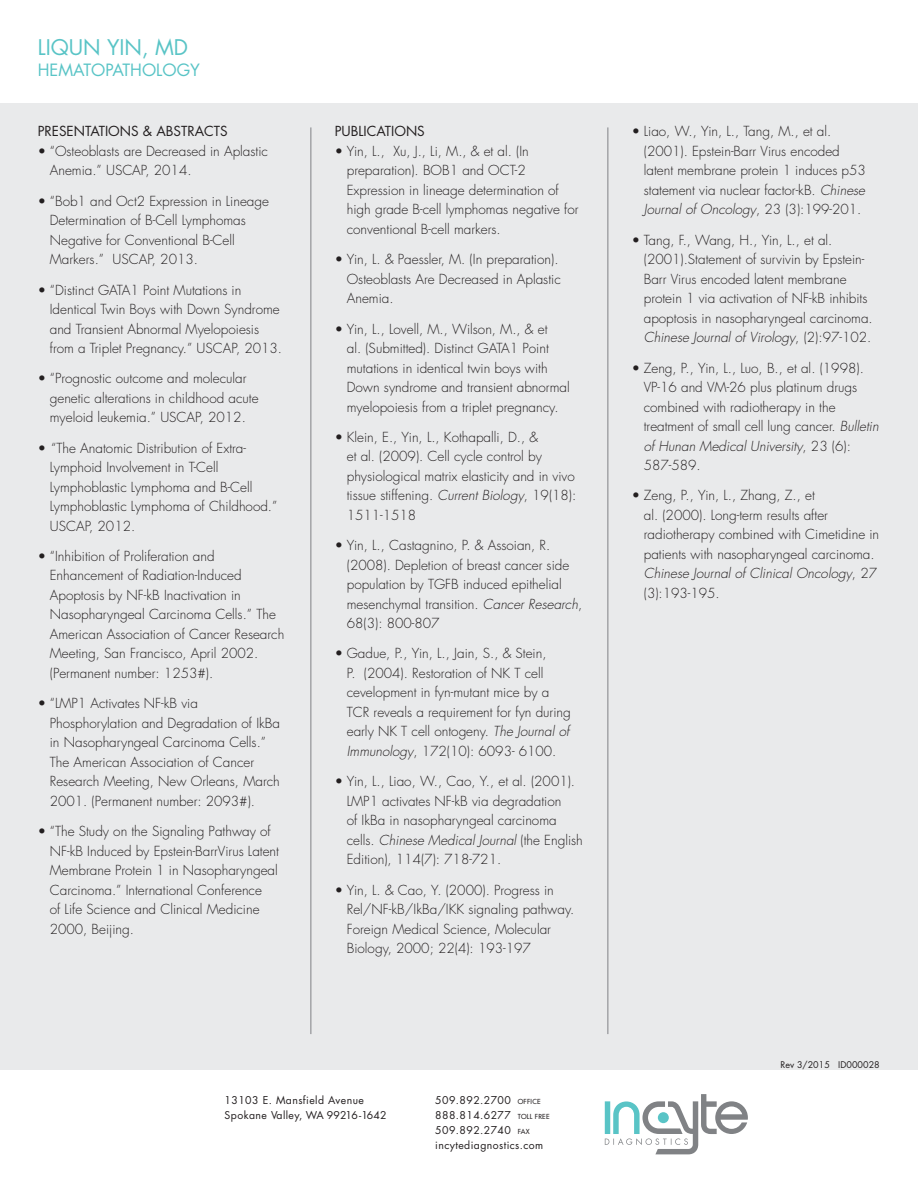
<style>
.page{position:relative;width:918px;height:1188px;background:#fff}
.page>*{position:absolute;margin:0;border:0;box-sizing:border-box;transform-origin:0 0}
.BACK_NAME_OF_DOCTOR{font:21px "Futura Std";color:#59c4c6}
.BACK_DOCTOR_S_TITLE{font:16.5px "Futura Std";color:#59c4c6}
.BACK_BODY_TEXT{font:300 13.5px/19.5px "Futura Std";color:#231f20}
.BACK_SUBHEAD_BODY_TE{font:13.5px "Futura Std";color:#231f20}
.t1{font:10.5px/15px "Futura Std";letter-spacing:.04em;color:#231f20}
.t2{font:9px "Futura Std";color:#231f20}
.s1{font-style:italic}
.s2{font-weight:500;font-size:6.75px}
</style>
<div class="page">
<div style="left:0;top:104px;width:918px;height:966px;background:#e9eaeb"></div>
<svg style="left:605px;top:1094px;width:143px;height:60px"></svg>
<hr style="left:310px;top:127px;width:1px;height:907px;background:#808285">
<hr style="left:608px;top:127px;width:1px;height:907px;background:#808285">
<p class="BACK_NAME_OF_DOCTOR" style="left:38px;top:34px;width:152px">LIQUN YIN, MD</p>
<p class="BACK_DOCTOR_S_TITLE" style="left:38px;top:60px;width:164px">HEMATOPATHOLOGY</p>
<p class="BACK_SUBHEAD_BODY_TE" style="left:38px;top:123px;width:191px">PRESENTATIONS &amp; ABSTRACTS</p>
<p class="BACK_BODY_TEXT" style="left:50px;top:142px;width:220px;text-indent:-12px">• “Osteoblasts are Decreased in Aplastic<br>Anemia.” USCAP, 2014.</p>
<p class="BACK_BODY_TEXT" style="left:50px;top:191px;width:221px;text-indent:-12px">• “Bob1 and Oct2 Expression in Lineage<br>Determination of B-Cell Lymphomas<br>Negative for Conventional B-Cell<br>Markers.” USCAP, 2013.</p>
<p class="BACK_BODY_TEXT" style="left:50px;top:280px;width:234px;text-indent:-12px">• “Distinct GATA1 Point Mutations in Identical Twin Boys with Down Syndrome and Transient Abnormal Myelopoiesis from a Triplet Pregnancy.” USCAP, 2013.</p>
<p class="BACK_BODY_TEXT" style="left:50px;top:369px;width:210px;text-indent:-12px">• “Prognostic outcome and molecular genetic alterations in childhood acute myeloid leukemia.” USCAP, 2012.</p>
<p class="BACK_BODY_TEXT" style="left:50px;top:438px;width:229px;text-indent:-12px">• “The Anatomic Distribution of Extra-<br>Lymphoid Involvement in T-Cell<br>Lymphoblastic Lymphoma and B-Cell<br>Lymphoblastic Lymphoma of Childhood.”<br>USCAP, 2012.</p>
<p class="BACK_BODY_TEXT" style="left:50px;top:547px;width:236px;text-indent:-12px">• “Inhibition of Proliferation and Enhancement of Radiation-Induced Apoptosis by NF-kB Inactivation in Nasopharyngeal Carcinoma Cells.” The American Association of Cancer Research Meeting, San Francisco, April 2002. (Permanent number: 1253#).</p>
<p class="BACK_BODY_TEXT" style="left:50px;top:694px;width:232px;text-indent:-12px">• “LMP1 Activates NF-kB via Phosphorylation and Degradation of IkBa in Nasopharyngeal Carcinoma Cells.” The American Association of Cancer Research Meeting, New Orleans, March 2001. (Permanent number: 2093#).</p>
<p class="BACK_BODY_TEXT" style="left:50px;top:822px;width:231px;text-indent:-12px">• “The Study on the Signaling Pathway of NF-kB Induced by Epstein-BarrVirus Latent Membrane Protein 1 in Nasopharyngeal Carcinoma.” International Conference<br>of Life Science and Clinical Medicine 2000, Beijing.</p>
<p class="BACK_SUBHEAD_BODY_TE" style="left:335px;top:123px;width:92px">PUBLICATIONS</p>
<p class="BACK_BODY_TEXT" style="left:347px;top:142px;width:233px;text-indent:-12px">• Yin, L., Xu, J., Li, M., &amp; et al. (In preparation). BOB1 and OCT-2<br>Expression in lineage determination of high grade B-cell lymphomas negative for conventional B-cell markers.</p>
<p class="BACK_BODY_TEXT" style="left:347px;top:250px;width:216px;text-indent:-12px">• Yin, L. &amp; Paessler, M. (In preparation).<br>Osteoblasts Are Decreased in Aplastic<br>Anemia.</p>
<p class="BACK_BODY_TEXT" style="left:347px;top:319px;width:224px;text-indent:-12px">• Yin, L., Lovell, M., Wilson, M., &amp; et<br>al. (Submitted). Distinct GATA1 Point mutations in identical twin boys with Down syndrome and transient abnormal myelopoiesis from a triplet pregnancy.</p>
<p class="BACK_BODY_TEXT" style="left:347px;top:428px;width:231px;text-indent:-12px">• Klein, E., Yin, L., Kothapalli, D., &amp;<br>et al. (2009). Cell cycle control by physiological matrix elasticity and in vivo tissue stiffening. <span class="s1">Current Biology</span>, 19(18):<br>1511-1518</p>
<p class="BACK_BODY_TEXT" style="left:347px;top:536px;width:237px;text-indent:-12px">• Yin, L., Castagnino, P. &amp; Assoian, R. (2008). Depletion of breast cancer side population by TGFB induced epithelial mesenchymal transition. <span class="s1">Cancer Research</span>, 68(3): 800-807</p>
<p class="BACK_BODY_TEXT" style="left:347px;top:644px;width:226px;text-indent:-12px">• Gadue, P., Yin, L., Jain, S., &amp; Stein,<br>P. (2004). Restoration of NK T cell cevelopment in fyn-mutant mice by a TCR reveals a requirement for fyn during early NK T cell ontogeny. <span class="s1">The Journal of Immunology</span>, 172(10): 6093- 6100.</p>
<p class="BACK_BODY_TEXT" style="left:347px;top:772px;width:238px;text-indent:-12px">• Yin, L., Liao, W., Cao, Y., et al. (2001).<br>LMP1 activates NF-kB via degradation<br>of IkBa in nasopharyngeal carcinoma cells. <span class="s1">Chinese Medical Journal</span> (the English Edition), 114(7): 718-721.</p>
<p class="BACK_BODY_TEXT" style="left:347px;top:880px;width:229px;text-indent:-12px">• Yin, L. &amp; Cao, Y. (2000). Progress in Rel/NF-kB/IkBa/IKK signaling pathway.<br>Foreign Medical Science, Molecular Biology, 2000; 22(4): 193-197</p>
<p class="t1" style="left:225px;top:1093px;width:164px">13103 E. Mansfield Avenue<br>Spokane Valley, WA 99216-1642</p>
<p class="t1" style="left:435px;top:1093px;width:116px">509.892.2700 <span class="s2">OFFICE<br></span>888.814.6277 <span class="s2">TOLL FREE<br></span>509.892.2740 <span class="s2">FAX </span>incytediagnostics.com</p>
<p class="BACK_BODY_TEXT" style="left:644px;top:122px;width:224px;text-indent:-12px">• Liao, W., Yin, L., Tang, M., et al. (2001). Epstein-Barr Virus encoded latent membrane protein 1 induces p53 statement via nuclear factor-kB. <span class="s1">Chinese Journal of Oncology</span>, 23 (3):199-201.</p>
<p class="BACK_BODY_TEXT" style="left:644px;top:230px;width:231px;text-indent:-12px">• Tang, F., Wang, H., Yin, L., et al. (2001).Statement of survivin by Epstein-Barr Virus encoded latent membrane protein 1 via activation of NF-kB inhibits apoptosis in nasopharyngeal carcinoma.<br><span class="s1">Chinese Journal of Virology</span>, (2):97-102.</p>
<p class="BACK_BODY_TEXT" style="left:644px;top:358px;width:236px;text-indent:-12px">• Zeng, P., Yin, L., Luo, B., et al. (1998).<br>VP-16 and VM-26 plus platinum drugs combined with radiotherapy in the treatment of small cell lung cancer. <span class="s1">Bulletin of Hunan Medical University</span>, 23 (6):<br>587-589.</p>
<p class="BACK_BODY_TEXT" style="left:644px;top:486px;width:237px;text-indent:-12px">• Zeng, P., Yin, L., Zhang, Z., et<br>al. (2000). Long-term results after radiotherapy combined with Cimetidine in patients with nasopharyngeal carcinoma.<br><span class="s1">Chinese Journal of Clinical Oncology</span>, 27 (3):193-195.</p>
<p class="t2" style="left:781px;top:1059px;width:101px">Rev 3/2015 ID000028</p>
</div>
